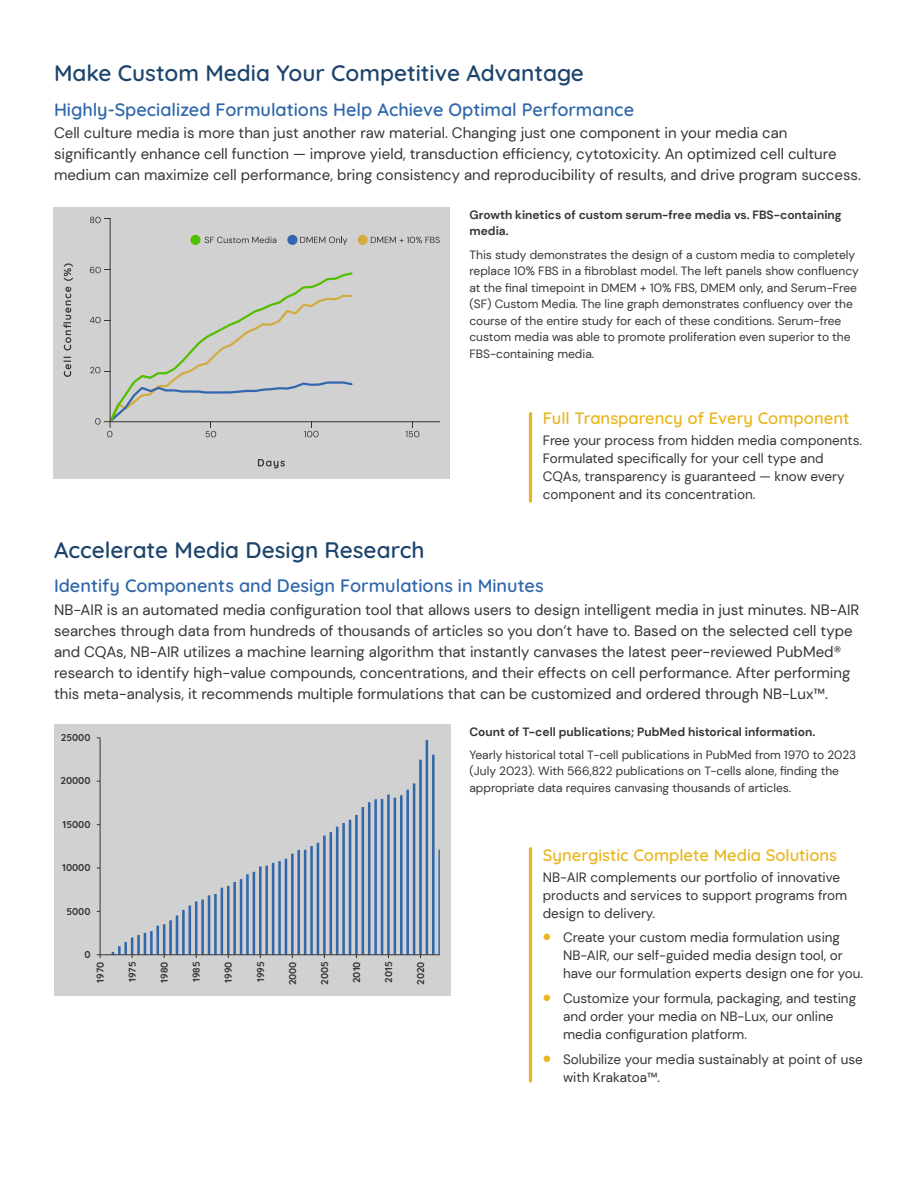
<style>
.page{position:relative;width:918px;height:1188px;background:#fff}
.page>*{position:absolute;margin:0;border:0;box-sizing:border-box;transform-origin:0 0}
.t1{font:600 22.5px "Quicksand";color:#1d446c}
.t2{font:600 18px "Quicksand";color:#2f67aa}
.t3{font:600 16.5px "Quicksand";color:#e9b61e}
.t4{font:15px/21px "DM Sans";color:#353534}
.Callout{font:13.5px/18px "DM Sans";color:#353534}
.t5{font:12px/16.5px "DM Sans";color:#353534}
.t6{font:700 12px/16.5px "DM Sans";color:#353534}
.t7{font:700 9.9px "Quicksand";color:#363636}
.s1{color:#e9b61e}
</style>
<div class="page">
<div style="left:54px;top:724px;width:396px;height:272px;background:#d1d1d1"></div>
<hr style="left:426px;top:740px;width:2px;height:215px;background:#3267a9">
<hr style="left:432px;top:755px;width:3px;height:200px;background:#3267a9">
<hr style="left:419px;top:760px;width:3px;height:195px;background:#3267a9">
<hr style="left:413px;top:783px;width:2px;height:172px;background:#3267a9">
<hr style="left:406px;top:790px;width:3px;height:165px;background:#3267a9">
<hr style="left:387px;top:795px;width:3px;height:160px;background:#3267a9">
<hr style="left:400px;top:795px;width:3px;height:160px;background:#3267a9">
<hr style="left:394px;top:798px;width:2px;height:157px;background:#3267a9">
<hr style="left:381px;top:799px;width:2px;height:156px;background:#3267a9">
<hr style="left:374px;top:799px;width:3px;height:156px;background:#3267a9">
<hr style="left:368px;top:802px;width:3px;height:153px;background:#3267a9">
<hr style="left:362px;top:807px;width:2px;height:148px;background:#3267a9">
<hr style="left:355px;top:815px;width:3px;height:140px;background:#3267a9">
<hr style="left:349px;top:820px;width:2px;height:135px;background:#3267a9">
<hr style="left:342px;top:823px;width:3px;height:132px;background:#3267a9">
<hr style="left:336px;top:827px;width:2px;height:128px;background:#3267a9">
<hr style="left:330px;top:832px;width:2px;height:123px;background:#3267a9">
<hr style="left:323px;top:836px;width:3px;height:119px;background:#3267a9">
<hr style="left:317px;top:843px;width:2px;height:112px;background:#3267a9">
<hr style="left:310px;top:846px;width:3px;height:109px;background:#3267a9">
<hr style="left:438px;top:850px;width:2px;height:105px;background:#3267a9">
<hr style="left:304px;top:850px;width:2px;height:105px;background:#3267a9">
<hr style="left:297px;top:850px;width:3px;height:105px;background:#3267a9">
<hr style="left:291px;top:854px;width:3px;height:101px;background:#3267a9">
<hr style="left:285px;top:859px;width:2px;height:96px;background:#3267a9">
<hr style="left:278px;top:861px;width:3px;height:94px;background:#3267a9">
<hr style="left:272px;top:863px;width:2px;height:92px;background:#3267a9">
<hr style="left:265px;top:866px;width:3px;height:89px;background:#3267a9">
<hr style="left:259px;top:866px;width:3px;height:89px;background:#3267a9">
<hr style="left:253px;top:872px;width:2px;height:83px;background:#3267a9">
<hr style="left:246px;top:874px;width:3px;height:81px;background:#3267a9">
<hr style="left:240px;top:879px;width:2px;height:76px;background:#3267a9">
<hr style="left:233px;top:882px;width:3px;height:73px;background:#3267a9">
<hr style="left:227px;top:886px;width:3px;height:69px;background:#3267a9">
<hr style="left:221px;top:888px;width:2px;height:67px;background:#3267a9">
<hr style="left:214px;top:894px;width:3px;height:61px;background:#3267a9">
<hr style="left:208px;top:895px;width:2px;height:60px;background:#3267a9">
<hr style="left:201px;top:900px;width:3px;height:55px;background:#3267a9">
<hr style="left:195px;top:901px;width:2px;height:54px;background:#3267a9">
<hr style="left:189px;top:905px;width:2px;height:50px;background:#3267a9">
<hr style="left:182px;top:910px;width:3px;height:45px;background:#3267a9">
<hr style="left:176px;top:915px;width:2px;height:40px;background:#3267a9">
<hr style="left:169px;top:920px;width:3px;height:35px;background:#3267a9">
<hr style="left:163px;top:924px;width:2px;height:31px;background:#3267a9">
<hr style="left:156px;top:926px;width:3px;height:29px;background:#3267a9">
<hr style="left:150px;top:931px;width:3px;height:24px;background:#3267a9">
<hr style="left:144px;top:933px;width:2px;height:22px;background:#3267a9">
<hr style="left:137px;top:935px;width:3px;height:20px;background:#3267a9">
<hr style="left:100px;top:738px;width:1px;height:217px;background:#363636">
<hr style="left:100px;top:954px;width:340px;height:1px;background:#363636">
<svg style="left:97px;top:938px;width:36px;height:20px"></svg>
<div style="left:54px;top:207px;width:396px;height:271px;background:#d1d1d1"></div>
<svg style="left:258px;top:459px;width:27px;height:9px"></svg>
<svg style="left:406px;top:422px;width:13px;height:15px"></svg>
<hr style="left:104px;top:421px;width:336px;height:1px;background:#363636">
<svg style="left:63px;top:357px;width:8px;height:20px"></svg>
<svg style="left:63px;top:287px;width:8px;height:63px"></svg>
<svg style="left:64px;top:263px;width:9px;height:18px"></svg>
<hr style="left:110px;top:219px;width:1px;height:209px;background:#363636">
<svg style="left:90px;top:267px;width:264px;height:170px"></svg>
<svg style="left:90px;top:217px;width:20px;height:6px"></svg>
<svg style="left:371px;top:237px;width:69px;height:6px"></svg>
<div style="left:358px;top:235px;width:10px;height:10px;background:#d2ac41;border-radius:50%"></div>
<svg style="left:300px;top:237px;width:47px;height:8px"></svg>
<div style="left:287px;top:235px;width:11px;height:10px;background:#3366ad;border-radius:50%"></div>
<svg style="left:205px;top:237px;width:71px;height:6px"></svg>
<div style="left:190px;top:235px;width:11px;height:10px;background:#51bf00;border-radius:50%"></div>
<hr style="left:529px;top:847px;width:3px;height:236px;background:#e9b61e;border-radius:2px">
<hr style="left:529px;top:412px;width:3px;height:91px;background:#e9b61e;border-radius:2px">
<p class="t1" style="left:54px;top:56px;width:531px">Make Custom Media Your Competitive Advantage</p>
<p class="t2" style="left:54px;top:95px;width:582px">Highly-Specialized Formulations Help Achieve Optimal Performance</p>
<p class="t4" style="left:54px;top:122px;width:809px">Cell culture media is more than just another raw material. Changing just one component in your media can significantly enhance cell function — improve yield, transduction efficiency, cytotoxicity. An optimized cell culture medium can maximize cell performance, bring consistency and reproducibility of results, and drive program success.</p>
<p class="t6" style="left:469px;top:206px;width:374px">Growth kinetics of custom serum-free media vs. FBS-containing media.</p>
<p class="t5" style="left:469px;top:246px;width:391px">This study demonstrates the design of a custom media to completely replace 10% FBS in a fibroblast model. The left panels show confluency at the final timepoint in DMEM + 10% FBS, DMEM only, and Serum-Free (SF) Custom Media. The line graph demonstrates confluency over the course of the entire study for each of these conditions. Serum-free custom media was able to promote proliferation even superior to the FBS-containing media.</p>
<p class="t1" style="left:54px;top:532px;width:372px">Accelerate Media Design Research</p>
<p class="t3" style="left:543px;top:406px;width:308px">Full Transparency of Every Component</p>
<p class="Callout" style="left:543px;top:431px;width:321px">Free your process from hidden media components.<br>Formulated specifically for your cell type and CQAs, transparency is guaranteed — know every component and its concentration.</p>
<p class="t2" style="left:54px;top:572px;width:491px">Identify Components and Design Formulations in Minutes</p>
<p class="t4" style="left:54px;top:599px;width:807px">NB-AIR is an automated media configuration tool that allows users to design intelligent media in just minutes. NB-AIR searches through data from hundreds of thousands of articles so you don’t have to. Based on the selected cell type and CQAs, NB-AIR utilizes a machine learning algorithm that instantly canvases the latest peer-reviewed PubMed® research to identify high-value compounds, concentrations, and their effects on cell performance. After performing this meta-analysis, it recommends multiple formulations that can be customized and ordered through NB-Lux™.</p>
<p class="t7" style="left:61px;top:730px;width:31px">25000</p>
<p class="t7" style="left:60px;top:773px;width:32px">20000</p>
<p class="t7" style="left:63px;top:817px;width:29px">15000</p>
<p class="t7" style="left:62px;top:860px;width:30px">10000</p>
<p class="t7" style="left:66px;top:903px;width:26px">5000</p>
<p class="t7" style="left:84px;top:947px;width:8px">0</p>
<p class="t7" style="left:93px;top:983px;width:23px;rotate:-90deg">1970</p>
<p class="t7" style="left:125px;top:982px;width:22px;rotate:-90deg">1975</p>
<p class="t7" style="left:157px;top:983px;width:23px;rotate:-90deg">1980</p>
<p class="t7" style="left:189px;top:982px;width:22px;rotate:-90deg">1985</p>
<p class="t7" style="left:221px;top:983px;width:23px;rotate:-90deg">1990</p>
<p class="t7" style="left:253px;top:982px;width:22px;rotate:-90deg">1995</p>
<p class="t7" style="left:285px;top:985px;width:26px;rotate:-90deg">2000</p>
<p class="t7" style="left:317px;top:985px;width:25px;rotate:-90deg">2005</p>
<p class="t7" style="left:349px;top:983px;width:23px;rotate:-90deg">2010</p>
<p class="t7" style="left:381px;top:983px;width:23px;rotate:-90deg">2015</p>
<p class="t7" style="left:413px;top:985px;width:25px;rotate:-90deg">2020</p>
<p class="t6" style="left:469px;top:724px;width:347px">Count of T-cell publications; PubMed historical information.</p>
<p class="t5" style="left:469px;top:746px;width:388px">Yearly historical total T-cell publications in PubMed from 1970 to 2023 (July 2023). With 566,822 publications on T-cells alone, finding the appropriate data requires canvasing thousands of articles.</p>
<p class="t3" style="left:543px;top:842px;width:296px">Synergistic Complete Media Solutions</p>
<p class="Callout" style="left:543px;top:868px;width:306px">NB-AIR complements our portfolio of innovative products and services to support programs from design to delivery.</p>
<p class="Callout" style="left:563px;top:929px;width:302px;text-indent:-20px"><span class="s1">•</span> Create your custom media formulation using<br>NB-AIR, our self-guided media design tool, or have our formulation experts design one for you.</p>
<p class="Callout" style="left:563px;top:989px;width:295px;text-indent:-20px"><span class="s1">•</span> Customize your formula, packaging, and testing and order your media on NB-Lux, our online media configuration platform.</p>
<p class="Callout" style="left:563px;top:1050px;width:301px;text-indent:-20px"><span class="s1">•</span> Solubilize your media sustainably at point of use with Krakatoa™.</p>
</div>
